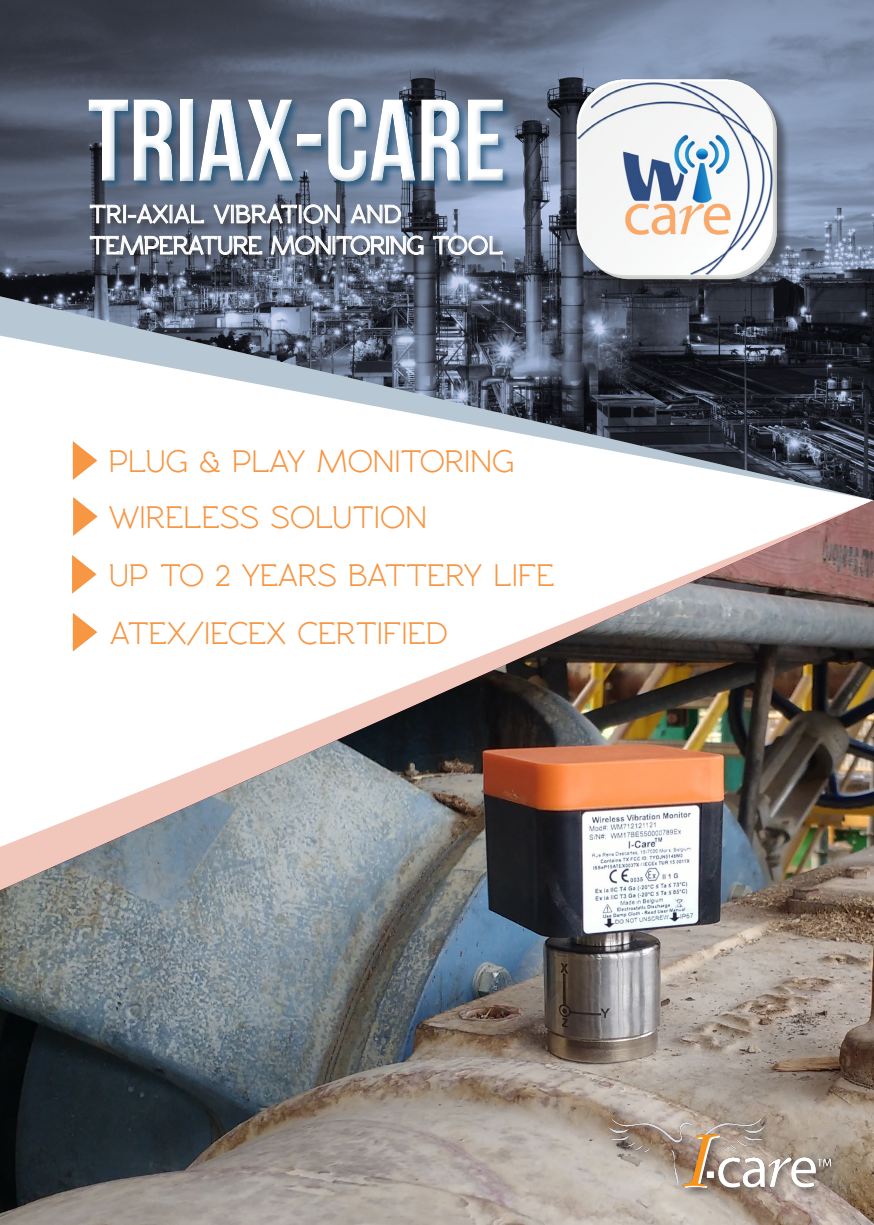
<style>
.page{position:relative;width:874px;height:1225px;background:#fff}
.page>*{position:absolute;margin:0;border:0;box-sizing:border-box;transform-origin:0 0}
.t1{font:116px "Bebas Neue";color:#fff}
.t2{font:600 32px "Rawengulk";color:#f79643}
.t3{font:700 26px/31.2px "Rawengulk";letter-spacing:-.03em;color:#fff}
</style>
<div class="page">
<img style="left:0;top:0;width:873px;height:296px">
<img style="left:0;top:890px;width:873px;height:335px">
<img style="left:527px;top:61px;width:319px;height:235px">
<img style="left:0;top:500px;width:873px;height:390px">
<svg style="left:0;top:296px;width:873px;height:204px"></svg>
<svg style="left:73px;top:441px;width:24px;height:39px"></svg>
<svg style="left:72px;top:555px;width:25px;height:39px"></svg>
<svg style="left:73px;top:613px;width:24px;height:38px"></svg>
<svg style="left:73px;top:497px;width:25px;height:39px"></svg>
<div style="left:606px;top:1116px;width:234px;height:81px;background:#231f20;opacity:.45"></div>
<img style="left:596px;top:1112px;width:248px;height:81px">
<div style="left:87px;top:97px;width:425px;height:95px;background:#174f75;opacity:.75"></div>
<div style="left:83px;top:93px;width:424px;height:91px;background:#fff;opacity:.75"></div>
<div style="left:84px;top:97px;width:424px;height:91px;background:#174f75;opacity:.53"></div>
<div style="left:88px;top:202px;width:424px;height:63px;background:#231f20;opacity:.75"></div>
<svg style="left:89px;top:204px;width:33px;height:20px"></svg>
<div style="left:123px;top:205px;width:3px;height:18px;border:1px solid #fff"></div>
<svg style="left:128px;top:204px;width:76px;height:20px;background:#808694"></svg>
<svg style="left:213px;top:204px;width:127px;height:20px;background:#868c99"></svg>
<svg style="left:350px;top:204px;width:51px;height:20px"></svg>
<svg style="left:89px;top:235px;width:173px;height:20px;background:#858a96"></svg>
<svg style="left:270px;top:235px;width:154px;height:20px;background:#8a909c"></svg>
<svg style="left:432px;top:235px;width:71px;height:20px"></svg>
<h1 class="t1" style="left:88px;top:77px;width:419px">TRIAX-CARE</h1>
<p class="t3" style="left:89px;top:198px;width:415px">TRI-AXIAL VIBRATION AND<br>TEMPERATURE MONITORING TOOL</p>
<p class="t2" style="left:109px;top:444px;width:406px">PLUG &amp; PLAY MONITORING</p>
<p class="t2" style="left:109px;top:499px;width:320px">WIRELESS SOLUTION</p>
<p class="t2" style="left:109px;top:557px;width:447px">UP TO 2 YEARS BATTERY LIFE</p>
<p class="t2" style="left:110px;top:615px;width:338px">ATEX/IECEX CERTIFIED</p>
</div>
